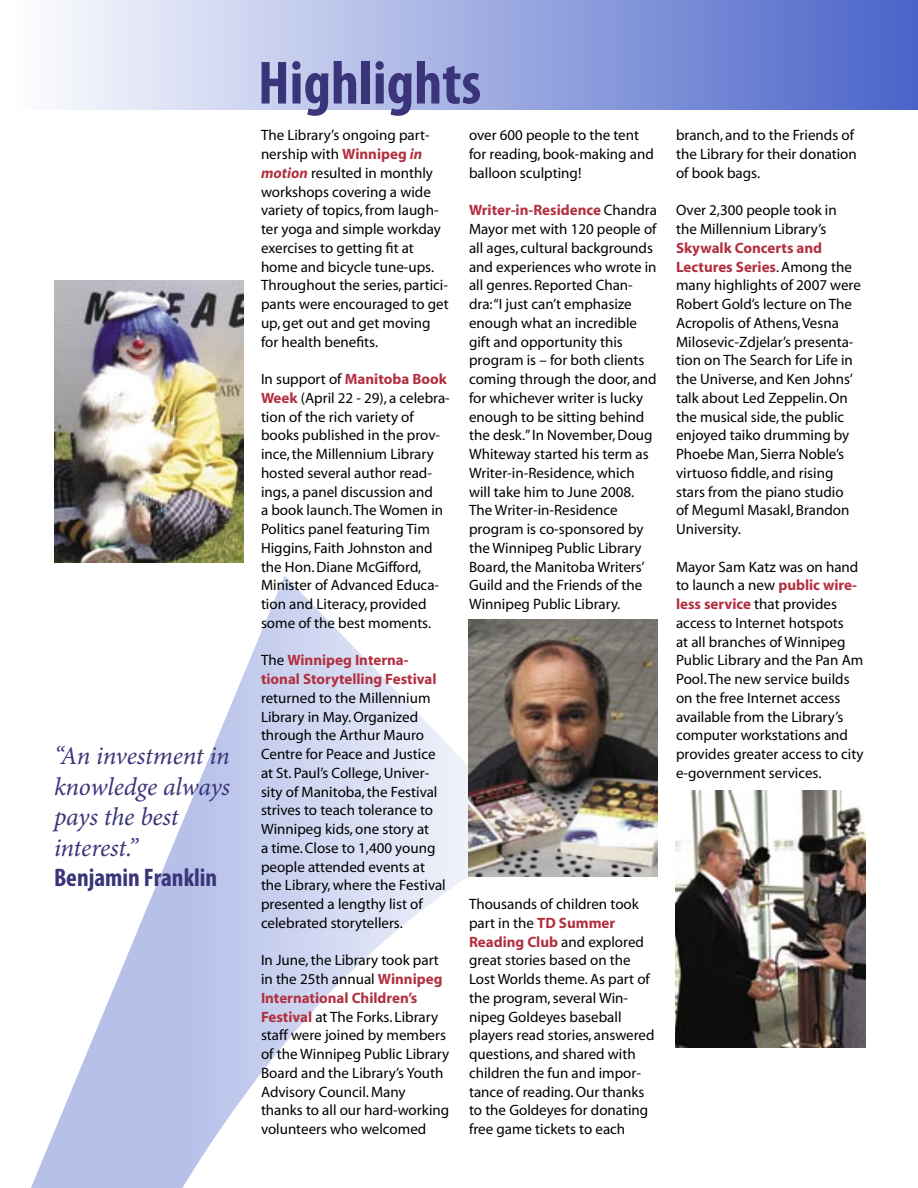
<style>
.page{position:relative;width:918px;height:1188px;background:#fff}
.page>*{position:absolute;margin:0;border:0;box-sizing:border-box;transform-origin:0 0}
.t1{font:700 condensed 61.5px "Myriad Pro";color:#3a357a}
.t2{font:italic 25.5px/30.6px "Minion Pro";letter-spacing:-.01em;color:#3a357a}
.t3{font:700 condensed 25.5px "Myriad Pro";color:#3a357a}
.t4{font:15px/18.8px "Myriad";color:#000}
.t5{font:700 15px/18.8px "Myriad";color:#b23040}
.s1{font-weight:700;color:#b23040}
.s2{font-weight:700;font-style:italic;color:#b23040}
.s3{font-weight:400;color:#000}
</style>
<div class="page">
<div style="left:0;top:0;width:918px;height:110px;background:linear-gradient(to right,#fff,#4963c8)"></div>
<svg style="left:31px;top:576px;width:504px;height:612px"></svg>
<img style="left:468px;top:620px;width:189px;height:256px">
<img style="left:675px;top:791px;width:190px;height:256px">
<img style="left:55px;top:281px;width:189px;height:282px">
<h2 class="t2" style="left:54px;top:742px;width:178px">“An investment in knowledge always pays the best interest.”</h2>
<h2 class="t3" style="left:54px;top:864px;width:165px">Benjamin Franklin</h2>
<h1 class="t1" style="left:258px;top:49px;width:225px">Highlights</h1>
<p class="t4" style="left:261px;top:127px;width:189px">The Library’s ongoing part&shy;nership with <span class="s1">Winnipeg</span> <span class="s2">in motion</span> resulted in monthly workshops covering a wide variety of topics, from laugh&shy;ter yoga and simple workday exercises to getting fit at home and bicycle tune-ups.<br>Throughout the series, partici&shy;pants were encouraged to get up, get out and get moving for health benefits.</p>
<p class="t4" style="left:261px;top:370px;width:190px">In support of <span class="s1">Manitoba Book<br>Week</span> (April 22 - 29), a celebra&shy;tion of the rich variety of books published in the prov&shy;ince, the Millennium Library hosted several author read&shy;ings, a panel discussion and<br>a book launch. The Women in<br>Politics panel featuring Tim<br>Higgins, Faith Johnston and the Hon. Diane McGifford,<br>Minister of Advanced Educa&shy;tion and Literacy, provided some of the best moments.</p>
<p class="t5" style="left:261px;top:651px;width:177px"><span class="s3">The</span> Winnipeg Interna&shy;tional Storytelling Festival</p>
<p class="t4" style="left:261px;top:689px;width:186px">returned to the Millennium<br>Library in May. Organized through the Arthur Mauro<br>Centre for Peace and Justice at St. Paul’s College, Univer&shy;sity of Manitoba, the Festival strives to teach tolerance to<br>Winnipeg kids, one story at<br>a time. Close to 1,400 young people attended events at the Library, where the Festival presented a lengthy list of celebrated storytellers.</p>
<p class="t4" style="left:261px;top:952px;width:190px">In June, the Library took part in the 25th annual <span class="s1">Winnipeg<br>International Children’s<br>Festival</span> at The Forks. Library staff were joined by members of the Winnipeg Public Library<br>Board and the Library’s Youth<br>Advisory Council. Many thanks to all our hard-working volunteers who welcomed</p>
<p class="t4" style="left:469px;top:127px;width:186px">over 600 people to the tent for reading, book-making and balloon sculpting!</p>
<p class="t4" style="left:469px;top:202px;width:189px"><span class="s1">Writer-in-Residence</span> Chandra<br>Mayor met with 120 people of all ages, cultural backgrounds and experiences who wrote in all genres. Reported Chan&shy;dra: “I just can’t emphasize enough what an incredible gift and opportunity this program is – for both clients coming through the door, and for whichever writer is lucky enough to be sitting behind the desk.” In November, Doug<br>Whiteway started his term as<br>Writer-in-Residence, which will take him to June 2008.<br>The Writer-in-Residence program is co-sponsored by the Winnipeg Public Library<br>Board, the Manitoba Writers’<br>Guild and the Friends of the<br>Winnipeg Public Library.</p>
<p class="t4" style="left:469px;top:895px;width:187px">Thousands of children took part in the <span class="s1">TD Summer<br>Reading Club</span> and explored great stories based on the<br>Lost Worlds theme. As part of the program, several Win&shy;nipeg Goldeyes baseball players read stories, answered questions, and shared with children the fun and impor&shy;tance of reading. Our thanks to the Goldeyes for donating free game tickets to each</p>
<p class="t4" style="left:676px;top:127px;width:182px">branch, and to the Friends of the Library for their donation of book bags.</p>
<p class="t4" style="left:676px;top:202px;width:162px">Over 2,300 people took in the Millennium Library’s</p>
<p class="t4" style="left:676px;top:239px;width:186px"><span class="s1">Skywalk Concerts and<br>Lectures Series</span>. Among the many highlights of 2007 were<br>Robert Gold’s lecture on The<br>Acropolis of Athens, Vesna<br>Milosevic-Zdjelar’s presenta&shy;tion on The Search for Life in the Universe, and Ken Johns’ talk about Led Zeppelin. On the musical side, the public enjoyed taiko drumming by<br>Phoebe Man, Sierra Noble’s virtuoso fiddle, and rising stars from the piano studio<br>of Meguml Masakl, Brandon<br>University.</p>
<p class="t4" style="left:676px;top:558px;width:189px">Mayor Sam Katz was on hand to launch a new <span class="s1">public wire&shy;less service</span> that provides access to Internet hotspots<br>at all branches of Winnipeg<br>Public Library and the Pan Am<br>Pool. The new service builds on the free Internet access available from the Library’s computer workstations and provides greater access to city e-government services.</p>
</div>
